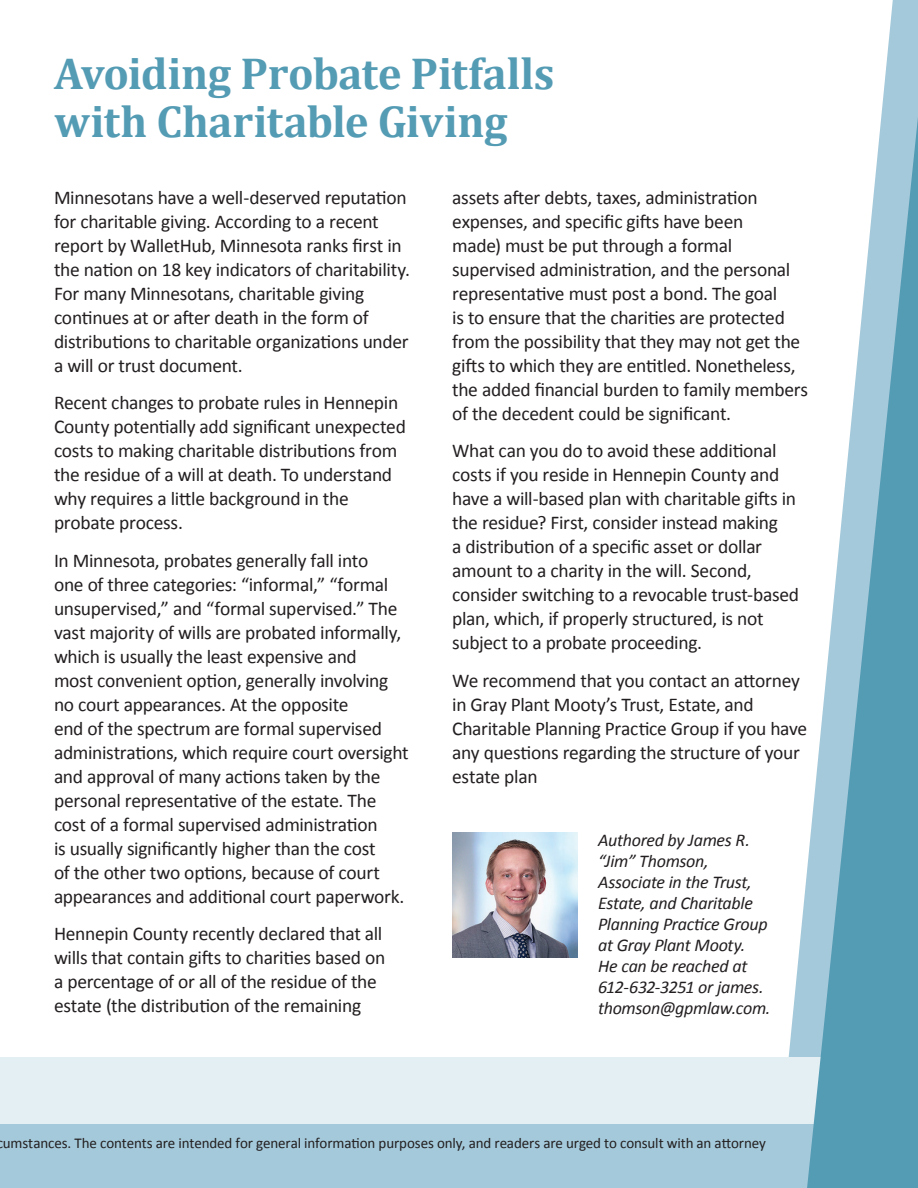
<style>
.page{position:relative;width:918px;height:1188px;background:#fff}
.page>*{position:absolute;margin:0;border:0;box-sizing:border-box;transform-origin:0 0}
.Headline{font:700 45px/48px "Cambria";letter-spacing:-.01em;color:#549bb4}
.Body{font:19.5px/24px "Calibri";letter-spacing:-.015em;color:#231f20}
.Authored_by{font:italic 18px/21px "Calibri";letter-spacing:-.015em;color:#231f20}
.t1{font:15px "Calibri";letter-spacing:-.01em;color:#231f20}
</style>
<div class="page">
<svg style="left:788px;top:0;width:130px;height:1057px"></svg>
<div style="left:0;top:1057px;width:918px;height:131px;background:#e4eff4"></div>
<div style="left:0;top:1124px;width:918px;height:64px;background:#a4c9da"></div>
<svg style="left:807px;top:117px;width:111px;height:1071px"></svg>
<img style="left:452px;top:833px;width:125px;height:125px">
<p class="Headline" style="left:54px;top:48px;width:502px">Avoiding Probate Pitfalls with Charitable Giving</p>
<p class="Body" style="left:54px;top:184px;width:358px">Minnesotans have a well-deserved reputation for charitable giving. According to a recent report by WalletHub, Minnesota ranks first in the nation on 18 key indicators of charitability.<br>For many Minnesotans, charitable giving continues at or after death in the form of distributions to charitable organizations under a will or trust document.</p>
<p class="Body" style="left:54px;top:390px;width:353px">Recent changes to probate rules in Hennepin County potentially add significant unexpected costs to making charitable distributions from the residue of a will at death. To understand why requires a little background in the probate process.</p>
<p class="Body" style="left:54px;top:547px;width:356px">In Minnesota, probates generally fall into<br>one of three categories: “informal,” “formal unsupervised,” and “formal supervised.” The vast majority of wills are probated informally, which is usually the least expensive and<br>most convenient option, generally involving no court appearances. At the opposite<br>end of the spectrum are formal supervised administrations, which require court oversight and approval of many actions taken by the personal representative of the estate. The cost of a formal supervised administration<br>is usually significantly higher than the cost<br>of the other two options, because of court appearances and additional court paperwork.</p>
<p class="Body" style="left:54px;top:921px;width:333px">Hennepin County recently declared that all wills that contain gifts to charities based on a percentage of or all of the residue of the estate (the distribution of the remaining</p>
<p class="Body" style="left:452px;top:184px;width:357px">assets after debts, taxes, administration expenses, and specific gifts have been<br>made) must be put through a formal supervised administration, and the personal representative must post a bond. The goal<br>is to ensure that the charities are protected from the possibility that they may not get the gifts to which they are entitled. Nonetheless, the added financial burden to family members of the decedent could be significant.</p>
<p class="Body" style="left:452px;top:438px;width:348px">What can you do to avoid these additional costs if you reside in Hennepin County and have a will-based plan with charitable gifts in the residue? First, consider instead making<br>a distribution of a specific asset or dollar amount to a charity in the will. Second, consider switching to a revocable trust-based plan, which, if properly structured, is not subject to a probate proceeding.</p>
<p class="Body" style="left:452px;top:667px;width:356px">We recommend that you contact an attorney in Gray Plant Mooty’s Trust, Estate, and Charitable Planning Practice Group if you have any questions regarding the structure of your estate plan</p>
<p class="Authored_by" style="left:598px;top:829px;width:174px">Authored by James R. “Jim” Thomson,<br>Associate in the Trust,<br>Estate, and Charitable<br>Planning Practice Group at Gray Plant Mooty.<br>He can be reached at<br>612-632-3251 or james. thomson@gpmlaw.com.</p>
<p class="t1" style="left:3px;top:1134px;width:765px">umstances. The contents are intended for general information purposes only, and readers are urged to consult with an attorney</p>
</div>
